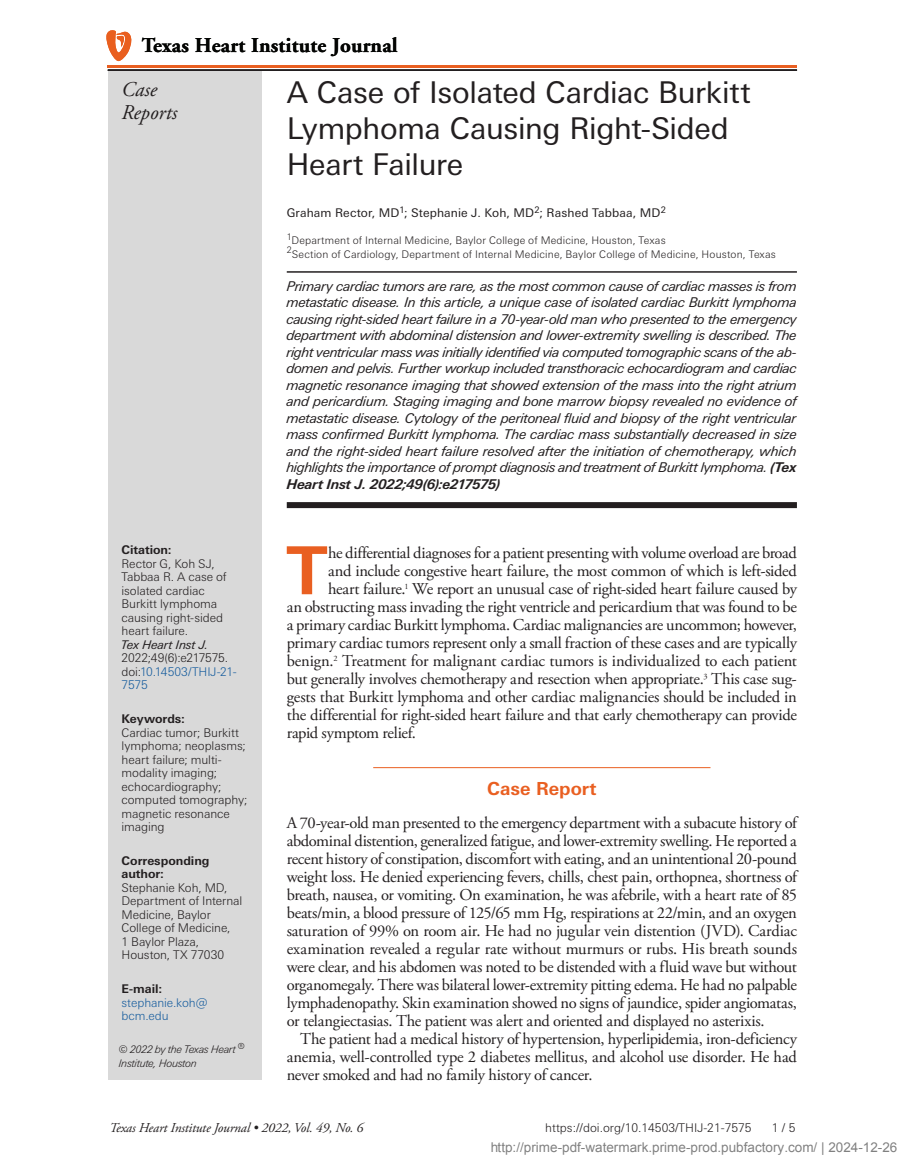
<style>
.page{position:relative;width:905px;height:1175px;background:#fff}
.page>*{position:absolute;margin:0;border:0;box-sizing:border-box;transform-origin:0 0}
._4_-_Body_text_-_Dro{font:700 66.3px "Univers Next Pro";color:#e95f21}
._3_-_Title{font:30px/36px "Univers Next Pro";letter-spacing:-.01em;color:#231f20}
.t1{font:700 21px "Adobe Garamond";letter-spacing:.01em;color:#040503}
._2_-_Section{font:italic 21px "Adobe Garamond Pro";color:#231f20}
._4_-_Heading_1_-_1st{font:700 18px "Univers Next Pro";color:#e95f21}
._4_-_Body_text{font:16.5px/18px "Adobe Garamond Pro";letter-spacing:-.02em;color:#231f20;text-align:justify}
._4_-_Body_text_-_Dro-2{font:16.5px "Adobe Garamond Pro";letter-spacing:-.02em;color:#231f20}
._3_-_Abstract_Only_1{font:italic 13.5px/16.5px "Univers Next Pro";letter-spacing:-.025em;color:#231f20;text-align:justify}
.t2{font:13.5px "Arial";color:rgb(0 0 0/.5)}
.t3{font:italic 13.5px "Adobe Garamond Pro";letter-spacing:-.01em;color:#231f20}
._2_-_Sidebar_no_bold{font:300 12px/13.5px "Univers Next Pro";letter-spacing:-.005em;color:#231f20}
._3_-_Authors{font:12px "Univers Next Pro";letter-spacing:.005em;color:#231f20}
._2_-_Sidebar_no_bold-2{font:300 12px/13.5px "Univers Next Pro";letter-spacing:-.005em;color:#175d9e}
._3_-_Affiliations{font:300 10.5px "Univers Next Pro";letter-spacing:.015em;color:#231f20}
.t4{font:italic 300 10.5px/13.5px "Univers Next Pro";letter-spacing:-.02em;color:#231f20}
.s1{font-weight:700}
.s2{font-weight:400;font-style:italic}
.s3{color:#175d9e}
.s4{font-weight:700;color:#231f20}
.s5{font-size:16.5px}
</style>
<div class="page">
<div style="left:108px;top:70px;width:153px;height:1010px;background:#d9d9d9"></div>
<hr style="left:287px;top:271px;width:509px;height:2px;background:#231f20">
<div style="left:287px;top:502px;width:509px;height:6px;background:#231f20"></div>
<hr style="left:373px;top:767px;width:337px;height:1px;background:#e95f21">
<hr style="left:108px;top:69px;width:689px;height:2px;background:#231f20">
<svg style="left:106px;top:30px;width:25px;height:31px"></svg>
<hr style="left:108px;top:66px;width:689px;height:2px;background:#e95f21">
<p class="t1" style="left:142px;top:34px;width:257px">Texas Heart Institute Journal</p>
<p class="_2_-_Section" style="left:122px;top:77px;width:37px">Case</p>
<p class="_2_-_Section" style="left:122px;top:99px;width:57px">Reports</p>
<p class="_2_-_Sidebar_no_bold" style="left:122px;top:543px;width:117px"><span class="s1">Citation:<br></span>Rector G, Koh SJ,<br>Tabbaa R. A case of isolated cardiac<br>Burkitt lymphoma causing right-sided heart failure.<br><span class="s2">Tex Heart Inst J.<br></span>2022;49(6):e217575. doi:<span class="s3">10.14503/THIJ-21-<br>7575</span></p>
<p class="_2_-_Sidebar_no_bold" style="left:122px;top:712px;width:127px"><span class="s1">Keywords:<br></span>Cardiac tumor; Burkitt lymphoma; neoplasms; heart failure; multi&shy;modality imaging; echocardiography; computed tomography; magnetic resonance imaging</p>
<p class="_2_-_Sidebar_no_bold" style="left:122px;top:853px;width:122px"><span class="s1">Corresponding author:<br></span>Stephanie Koh, MD,<br>Department of Internal<br>Medicine, Baylor<br>College of Medicine,<br>1 Baylor Plaza,<br>Houston, TX 77030</p>
<p class="_2_-_Sidebar_no_bold-2" style="left:122px;top:982px;width:87px"><span class="s4">E-mail: </span>stephanie.koh@ bcm.edu</p>
<p class="t4" style="left:119px;top:1042px;width:126px">© 2022 by the Texas Heart<span class="s5">®<br></span>Institute, Houston</p>
<p class="_3_-_Title" style="left:287px;top:75px;width:465px">A Case of Isolated Cardiac Burkitt<br>Lymphoma Causing Right-Sided<br>Heart Failure</p>
<p class="_3_-_Authors" style="left:287px;top:206px;width:380px">Graham Rector, MD<sup>1</sup>; Stephanie J. Koh, MD<sup>2</sup>; Rashed Tabbaa, MD<sup>2</sup></p>
<p class="_3_-_Affiliations" style="left:287px;top:234px;width:380px"><sup>1</sup>Department of Internal Medicine, Baylor College of Medicine, Houston, Texas</p>
<p class="_3_-_Affiliations" style="left:287px;top:248px;width:490px"><sup>2</sup>Section of Cardiology, Department of Internal Medicine, Baylor College of Medicine, Houston, Texas</p>
<p class="_3_-_Abstract_Only_1" style="left:287px;top:277px;width:511px">Primary cardiac tumors are rare, as the most common cause of cardiac masses is from metastatic disease. In this article, a unique case of isolated cardiac Burkitt lymphoma causing right-sided heart failure in a 70-year-old man who presented to the emergency department with abdominal distension and lower-extremity swelling is described. The right ventricular mass was initially identified via computed tomographic scans of the ab&shy;domen and pelvis. Further workup included transthoracic echocardiogram and cardiac magnetic resonance imaging that showed extension of the mass into the right atrium and pericardium. Staging imaging and bone marrow biopsy revealed no evidence of metastatic disease. Cytology of the peritoneal fluid and biopsy of the right ventricular mass confirmed Burkitt lymphoma. The cardiac mass substantially decreased in size and the right-sided heart failure resolved after the initiation of chemotherapy, which highlights the importance of prompt diagnosis and treatment of Burkitt lymphoma. <span class="s1">(Tex Heart Inst J. 2022;49(6):e217575)</span></p>
<p class="_4_-_Body_text_-_Dro" style="left:286px;top:531px;width:43px">T</p>
<p class="_4_-_Body_text_-_Dro-2" style="left:328px;top:543px;width:470px">he differential diagnoses for a patient presenting with volume overload are broad</p>
<p class="_4_-_Body_text_-_Dro-2" style="left:328px;top:561px;width:470px">and include congestive heart failure, the most common of which is left-sided</p>
<p class="_4_-_Body_text_-_Dro-2" style="left:328px;top:579px;width:470px">heart failure.<sup>1</sup> We report an unusual case of right-sided heart failure caused by</p>
<p class="_4_-_Body_text_-_Dro-2" style="left:287px;top:597px;width:511px">an obstructing mass invading the right ventricle and pericardium that was found to be</p>
<p class="_4_-_Body_text_-_Dro-2" style="left:287px;top:615px;width:511px">a primary cardiac Burkitt lymphoma. Cardiac malignancies are uncommon; however,</p>
<p class="_4_-_Body_text_-_Dro-2" style="left:287px;top:633px;width:511px">primary cardiac tumors represent only a small fraction of these cases and are typically</p>
<p class="_4_-_Body_text_-_Dro-2" style="left:287px;top:651px;width:511px">benign.<sup>2</sup> Treatment for malignant cardiac tumors is individualized to each patient</p>
<p class="_4_-_Body_text_-_Dro-2" style="left:287px;top:669px;width:511px">but generally involves chemotherapy and resection when appropriate.<sup>3</sup> This case sug-</p>
<p class="_4_-_Body_text_-_Dro-2" style="left:287px;top:687px;width:511px">gests that Burkitt lymphoma and other cardiac malignancies should be included in</p>
<p class="_4_-_Body_text_-_Dro-2" style="left:287px;top:705px;width:511px">the differential for right-sided heart failure and that early chemotherapy can provide</p>
<p class="_4_-_Body_text_-_Dro-2" style="left:287px;top:723px;width:131px">rapid symptom relief.</p>
<p class="_4_-_Heading_1_-_1st" style="left:487px;top:778px;width:111px">Case Report</p>
<p class="_4_-_Body_text" style="left:287px;top:814px;width:511px">A 70-year-old man presented to the emergency department with a subacute history of abdominal distention, generalized fatigue, and lower-extremity swelling. He reported a recent history of constipation, discomfort with eating, and an unintentional 20-pound weight loss. He denied experiencing fevers, chills, chest pain, orthopnea, shortness of breath, nausea, or vomiting. On examination, he was afebrile, with a heart rate of 85 beats/min, a blood pressure of 125/65 mm Hg, respirations at 22/min, and an oxygen saturation of 99% on room air. He had no jugular vein distention (JVD). Cardiac examination revealed a regular rate without murmurs or rubs. His breath sounds were clear, and his abdomen was noted to be distended with a fluid wave but without organomegaly. There was bilateral lower-extremity pitting edema. He had no palpable lymphadenopathy. Skin examination showed no signs of jaundice, spider angiomatas, or telangiectasias. The patient was alert and oriented and displayed no asterixis.</p>
<p class="_4_-_Body_text" style="left:287px;top:1030px;width:511px;text-indent:13px">The patient had a medical history of hypertension, hyperlipidemia, iron-deficiency anemia, well-controlled type 2 diabetes mellitus, and alcohol use disorder. He had never smoked and had no family history of cancer.</p>
<p class="t3" style="left:110px;top:1120px;width:255px">Texas Heart Institute Journal • 2022, Vol. 49, No. 6</p>
<p class="_2_-_Sidebar_no_bold" style="left:545px;top:1121px;width:208px">https://doi.org/10.14503/THIJ-21-7575</p>
<p class="_2_-_Sidebar_no_bold" style="left:771px;top:1121px;width:25px">1 / 5</p>
<p class="t2" style="left:490px;top:1140px;width:409px">http://prime-pdf-watermark.prime-prod.pubfactory.com/ | 2024-12-26</p>
</div>
